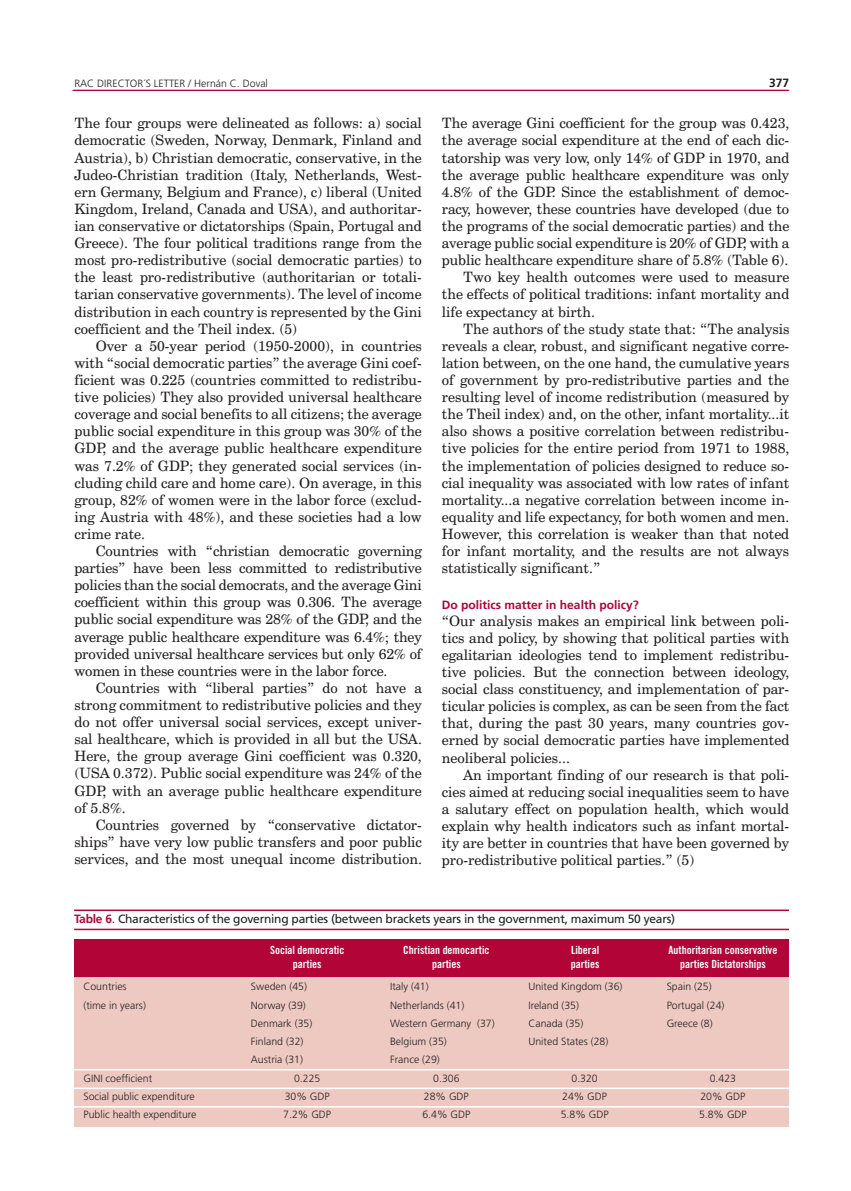
<style>
.page{position:relative;width:851px;height:1191px;background:#fff}
.page>*{position:absolute;margin:0;border:0;box-sizing:border-box;transform-origin:0 0}
.t1{font:14.25px/17.1px "Century Schoolbook BT";color:#231f20;text-align:justify}
.t2{font:12px "Frutiger";letter-spacing:-.02em;color:#231f20}
.t3{font:700 12px "Frutiger LT Std";color:#b30437}
.t4{font:700 12px "Frutiger LT Std";color:#231f20}
.t5{font:11.25px/13.5px "Trade Gothic LT Std Bd Cn 20";color:#fff;text-align:center}
.t6{font:300 10.5px/18.3px "Frutiger LT Std";color:#231f20}
.s1{font-family:"Frutiger LT Std";font-weight:700;color:#b30437}
.s2{color:#b30437}
</style>
<div class="page">
<hr style="left:74px;top:90px;width:715px;height:1px;background:#b30437">
<hr style="left:72px;top:90px;width:715px;height:1px;background:#b30437">
<div style="left:74px;top:939px;width:714px;height:37px;background:#b30437"></div>
<div style="left:74px;top:976px;width:714px;height:150px;background:#eec9c2"></div>
<hr style="left:71px;top:1087px;width:725px;height:2px;background:#fff">
<hr style="left:71px;top:1106px;width:725px;height:1px;background:#fff">
<hr style="left:71px;top:1069px;width:725px;height:1px;background:#fff">
<hr style="left:74px;top:909px;width:714px;height:2px;background:#b30437">
<hr style="left:74px;top:928px;width:714px;height:2px;background:#b30437">
<p class="t6" style="left:74px;top:74px;width:86px">RAC DIRECTOR´SLETTER</p>
<p class="t6" style="left:188px;top:74px;width:81px">/ Hernán C. Doval</p>
<p class="t4" style="left:769px;top:75px;width:22px">377</p>
<p class="t1" style="left:74px;top:115px;width:349px">The four groups were delineated as follows: a) social democratic (Sweden, Norway, Denmark, Finland and Austria), b) Christian democratic, conservative, in the Judeo-Christian tradition (Italy, Netherlands, West&shy;ern Germany, Belgium and France), c) liberal (United Kingdom, Ireland, Canada and USA), and authoritar&shy;ian conservative or dictatorships (Spain, Portugal and Greece). The four political traditions range from the most pro-redistributive (social democratic parties) to the least pro-redistributive (authoritarian or totali&shy;tarian conservative governments). The level of income distribution in each country is represented by the Gini coefficient and the Theil index. (5)</p>
<p class="t1" style="left:74px;top:337px;width:349px;text-indent:21px">Over a 50-year period (1950-2000), in countries with “social democratic parties” the average Gini coef&shy;ficient was 0.225 (countries committed to redistribu&shy;tive policies) They also provided universal healthcare coverage and social benefits to all citizens; the average public social expenditure in this group was 30% of the GDP, and the average public healthcare expenditure was 7.2% of GDP; they generated social services (in&shy;cluding child care and home care). On average, in this group, 82% of women were in the labor force (exclud&shy;ing Austria with 48%), and these societies had a low crime rate.</p>
<p class="t1" style="left:74px;top:542px;width:349px;text-indent:21px">Countries with “christian democratic governing parties” have been less committed to redistributive policies than the social democrats, and the average Gini coefficient within this group was 0.306. The average public social expenditure was 28% of the GDP, and the average public healthcare expenditure was 6.4%; they provided universal healthcare services but only 62% of women in these countries were in the labor force.</p>
<p class="t1" style="left:74px;top:679px;width:349px;text-indent:21px">Countries with “liberal parties” do not have a strong commitment to redistributive policies and they do not offer universal social services, except univer&shy;sal healthcare, which is provided in all but the USA.<br>Here, the group average Gini coefficient was 0.320, (USA 0.372). Public social expenditure was 24% of the GDP, with an average public healthcare expenditure of 5.8%.</p>
<p class="t1" style="left:74px;top:816px;width:349px;text-indent:21px">Countries governed by “conservative dictator&shy;ships” have very low public transfers and poor public services, and the most unequal income distribution.</p>
<p class="t1" style="left:442px;top:115px;width:349px">The average Gini coefficient for the group was 0.423,</p>
<p class="t1" style="left:442px;top:132px;width:349px">the average social expenditure at the end of each dic-</p>
<p class="t1" style="left:442px;top:149px;width:349px">tatorship was very low, only 14% of GDP in 1970, and</p>
<p class="t1" style="left:442px;top:166px;width:349px">the average public healthcare expenditure was only</p>
<p class="t1" style="left:442px;top:183px;width:349px">4.8% of the GDP. Since the establishment of democ-</p>
<p class="t1" style="left:442px;top:200px;width:349px">racy, however, these countries have developed (due to</p>
<p class="t1" style="left:442px;top:217px;width:349px">the programs of the social democratic parties) and the</p>
<p class="t1" style="left:442px;top:234px;width:349px">average public social expenditure is 20% of GDP, with a</p>
<p class="t1" style="left:442px;top:251px;width:348px">public healthcare expenditure share of 5.8% (Table 6).</p>
<p class="t1" style="left:463px;top:268px;width:327px">Two key health outcomes were used to measure</p>
<p class="t1" style="left:442px;top:286px;width:349px">the effects of political traditions: infant mortality and</p>
<p class="t1" style="left:442px;top:303px;width:154px">life expectancy at birth.</p>
<p class="t1" style="left:463px;top:320px;width:327px">The authors of the study state that: “The analysis</p>
<p class="t1" style="left:442px;top:337px;width:349px">reveals a clear, robust, and significant negative corre-</p>
<p class="t1" style="left:442px;top:354px;width:349px">lation between, on the one hand, the cumulative years</p>
<p class="t1" style="left:442px;top:371px;width:349px">of government by pro-redistributive parties and the</p>
<p class="t1" style="left:442px;top:388px;width:349px">resulting level of income redistribution (measured by</p>
<p class="t1" style="left:442px;top:405px;width:349px">the Theil index) and, on the other, infant mortality...it</p>
<p class="t1" style="left:442px;top:422px;width:349px">also shows a positive correlation between redistribu-</p>
<p class="t1" style="left:442px;top:439px;width:349px">tive policies for the entire period from 1971 to 1988,</p>
<p class="t1" style="left:442px;top:457px;width:349px">the implementation of policies designed to reduce so-</p>
<p class="t1" style="left:442px;top:474px;width:349px">cial inequality was associated with low rates of infant</p>
<p class="t1" style="left:442px;top:491px;width:349px">mortality...a negative correlation between income in-</p>
<p class="t1" style="left:442px;top:508px;width:349px">equality and life expectancy, for both women and men.</p>
<p class="t1" style="left:442px;top:525px;width:349px">However, this correlation is weaker than that noted</p>
<p class="t1" style="left:442px;top:542px;width:349px">for infant mortality, and the results are not always</p>
<p class="t1" style="left:442px;top:559px;width:160px">statistically significant.”</p>
<p class="t3" style="left:442px;top:597px;width:198px">Do politics matter in health policy?</p>
<p class="t1" style="left:442px;top:612px;width:349px">“Our analysis makes an empirical link between poli&shy;tics and policy, by showing that political parties with egalitarian ideologies tend to implement redistribu&shy;tive policies. But the connection between ideology, social class constituency, and implementation of par&shy;ticular policies is complex, as can be seen from the fact that, during the past 30 years, many countries gov&shy;erned by social democratic parties have implemented neoliberal policies...</p>
<p class="t1" style="left:442px;top:766px;width:349px;text-indent:21px">An important finding of our research is that poli&shy;cies aimed at reducing social inequalities seem to have a salutary effect on population health, which would explain why health indicators such as infant mortal&shy;ity are better in countries that have been governed by pro-redistributive political parties.” (5)</p>
<p class="t2" style="left:74px;top:912px;width:602px"><span class="s1">Table 6</span><span class="s2">.</span> Characteristics of the governing parties (between brackets years in the government, maximum 50 years)</p>
<p class="t5" style="left:270px;top:943px;width:76px">Social democratic parties</p>
<p class="t5" style="left:403px;top:943px;width:88px">Christian democartic parties</p>
<p class="t5" style="left:570px;top:943px;width:30px;text-align:left">Liberal parties</p>
<p class="t5" style="left:668px;top:943px;width:110px">Authoritarian conservative parties Dictatorships</p>
<p class="t6" style="left:83px;top:977px;width:64px">Countries (time in years)</p>
<p class="t6" style="left:83px;top:1069px;width:114px;text-indent:22px">coefficient<br>Social public expenditure<br>Public health expenditure</p>
<p class="t6" style="left:83px;top:1069px;width:6px">GINI</p>
<p class="t6" style="left:251px;top:977px;width:58px">Sweden (45)</p>
<p class="t6" style="left:251px;top:996px;width:56px">Norway (39)</p>
<p class="t6" style="left:251px;top:1014px;width:63px">Denmark (35)</p>
<p class="t6" style="left:251px;top:1032px;width:54px">Finland (32)</p>
<p class="t6" style="left:251px;top:1050px;width:53px">Austria (31)</p>
<p class="t6" style="left:294px;top:1069px;width:28px">0.225</p>
<p class="t6" style="left:285px;top:1087px;width:45px">30% GDP</p>
<p class="t6" style="left:283px;top:1105px;width:48px">7.2% GDP</p>
<p class="t6" style="left:390px;top:977px;width:40px">Italy (41)</p>
<p class="t6" style="left:390px;top:996px;width:76px">Netherlands (41)</p>
<p class="t6" style="left:390px;top:1014px;width:106px">Western Germany (37)</p>
<p class="t6" style="left:390px;top:1032px;width:58px">Belgium (35)</p>
<p class="t6" style="left:390px;top:1050px;width:51px">France (29)</p>
<p class="t6" style="left:433px;top:1069px;width:28px">0.306</p>
<p class="t6" style="left:424px;top:1087px;width:45px">28% GDP</p>
<p class="t6" style="left:422px;top:1105px;width:48px">6.4% GDP</p>
<p class="t6" style="left:528px;top:977px;width:95px">United Kingdom (36)<br>Ireland (35)<br>Canada (35)<br>United States (28)</p>
<p class="t6" style="left:560px;top:1069px;width:48px;text-align:center">0.320<br>24% GDP<br>5.8% GDP</p>
<p class="t6" style="left:666px;top:977px;width:59px">Spain (25)<br>Portugal (24)<br>Greece (8)</p>
<p class="t6" style="left:699px;top:1069px;width:48px;text-align:center">0.423<br>20% GDP<br>5.8% GDP</p>
</div>
